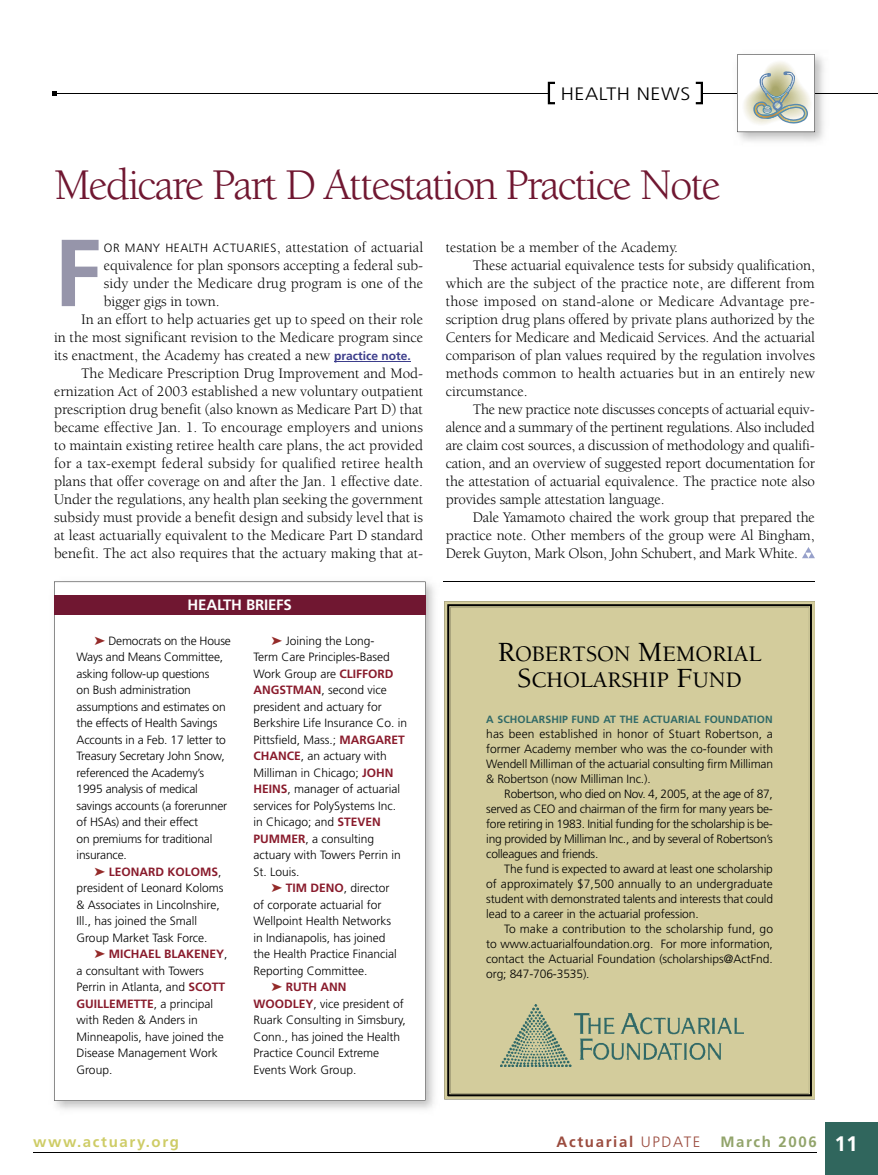
<style>
.page{position:relative;width:878px;height:1175px;background:#fff}
.page>*{position:absolute;margin:0;border:0;box-sizing:border-box;transform-origin:0 0}
.t1{font:700 94.95px "Frutiger LT Std";color:#9695aa}
.t2{font:45px "Berkeley";letter-spacing:-.045em;color:#701731}
.t3{font:500 22.8px/25.5px "Berkeley";color:#000;text-align:center}
.t4{font:300 18px "Frutiger LT Std";letter-spacing:.03em;color:#000;scale:1.1 1}
.t5{font:15px "Berkeley";letter-spacing:-.005em;color:#000}
.t6{font:15px "Berkeley";letter-spacing:.015em;color:#000}
.t7{font:700 15px "Frutiger LT Std";letter-spacing:.11em;color:#cecc66}
.t8{font:700 15px "Frutiger LT Std";letter-spacing:.11em;color:#9b4c3f}
.t9{font:700 15px "Frutiger LT Std";letter-spacing:-.01em;color:#fff}
.t10{font:700 15px "Frutiger LT Std";letter-spacing:.11em;color:#92a46b}
.t11{font:300 12px/16.5px "Frutiger LT Std";color:#000}
.t12{font:700 12px "Frutiger LT Std";color:#891b2c}
.t13{font:700 10.5px "Frutiger LT Std";letter-spacing:.01em;color:#306967}
.s1{font-family:"Frutiger LT Std";font-weight:300;font-size:12px}
.s2{font-family:"Frutiger LT Std";font-weight:700;font-size:12px;color:#3c3d8b}
.s3{color:#942a29}
.s4{font-weight:700;color:#891b2c}
.s5{font-size:28.5px}
.s6{font-weight:300}
.s7{font-size:21px;color:#fff}
</style>
<div class="page">
<div style="left:825px;top:1122px;width:53px;height:52px;background:#30665d"></div>
<hr style="left:33px;top:1151px;width:783px;height:1px;background:#000">
<hr style="left:334px;top:361px;width:77px;height:1px;background:#3c3d8b">
<svg style="left:802px;top:547px;width:12px;height:11px"></svg>
<img style="left:54px;top:581px;width:380px;height:529px">
<svg style="left:54px;top:581px;width:371px;height:519px"></svg>
<div style="left:54px;top:595px;width:371px;height:20px;background:#701731"></div>
<hr style="left:54px;top:93px;width:824px;height:1px;background:#000">
<svg style="left:52px;top:91px;width:4px;height:4px"></svg>
<img style="left:737px;top:54px;width:87px;height:88px">
<svg style="left:737px;top:54px;width:77px;height:78px"></svg>
<div style="left:550px;top:85px;width:150px;height:17px;background:#fff"></div>
<svg style="left:548px;top:82px;width:7px;height:22px"></svg>
<svg style="left:695px;top:82px;width:8px;height:22px"></svg>
<svg style="left:444px;top:601px;width:370px;height:498px;background:#7b775b"></svg>
<svg style="left:449px;top:606px;width:360px;height:488px;background:#cdc697"></svg>
<hr style="left:443px;top:581px;width:371px;height:1px;background:#000">
<img style="left:501px;top:1004px;width:242px;height:62px">
<h3 class="t4" style="left:560px;top:84px;width:119px">HEALTH NEWS</h3>
<h2 class="t2" style="left:54px;top:161px;width:668px">Medicare Part D Attestation Practice Note</h2>
<h1 class="t1" style="left:54px;top:217px;width:49px">F</h1>
<p class="t5" style="left:104px;top:239px;width:321px"><span class="s1">OR MANY HEALTH ACTUARIES</span>, attestation of actuarial</p>
<p class="t5" style="left:104px;top:257px;width:321px">equivalence for plan sponsors accepting a federal sub-</p>
<p class="t5" style="left:104px;top:275px;width:321px">sidy under the Medicare drug program is one of the</p>
<p class="t5" style="left:104px;top:293px;width:117px">bigger gigs in town.</p>
<p class="t5" style="left:81px;top:311px;width:343px">In an effort to help actuaries get up to speed on their role</p>
<p class="t5" style="left:54px;top:329px;width:370px">in the most significant revision to the Medicare program since</p>
<p class="t5" style="left:54px;top:347px;width:358px">its enactment, the Academy has created a new <span class="s2">practice note.</span></p>
<p class="t5" style="left:81px;top:365px;width:344px">The Medicare Prescription Drug Improvement and Mod-</p>
<p class="t5" style="left:54px;top:383px;width:370px">ernization Act of 2003 established a new voluntary outpatient</p>
<p class="t5" style="left:54px;top:401px;width:370px">prescription drug benefit (also known as Medicare Part D) that</p>
<p class="t5" style="left:54px;top:419px;width:370px">became effective Jan. 1. To encourage employers and unions</p>
<p class="t5" style="left:54px;top:437px;width:370px">to maintain existing retiree health care plans, the act provided</p>
<p class="t5" style="left:54px;top:455px;width:370px">for a tax-exempt federal subsidy for qualified retiree health</p>
<p class="t5" style="left:54px;top:473px;width:370px">plans that offer coverage on and after the Jan. 1 effective date.</p>
<p class="t5" style="left:54px;top:491px;width:371px">Under the regulations, any health plan seeking the government</p>
<p class="t5" style="left:54px;top:509px;width:370px">subsidy must provide a benefit design and subsidy level that is</p>
<p class="t5" style="left:54px;top:527px;width:371px">at least actuarially equivalent to the Medicare Part D standard</p>
<p class="t5" style="left:54px;top:545px;width:371px">benefit. The act also requires that the actuary making that at-</p>
<p class="t9" style="left:187px;top:596px;width:106px">HEALTH BRIEFS</p>
<p class="t11" style="left:76px;top:632px;width:156px;text-indent:18px"><span class="s3">➤</span> Democrats on the House<br>Ways and Means Committee, asking follow-up questions<br>on Bush administration assumptions and estimates on the effects of Health Savings<br>Accounts in a Feb. 17 letter to<br>Treasury Secretary John Snow, referenced the Academy’s<br>1995 analysis of medical savings accounts (a forerunner of HSAs) and their effect<br>on premiums for traditional insurance.</p>
<p class="t11" style="left:76px;top:863px;width:148px;text-indent:18px"><span class="s3">➤</span> <span class="s4">LEONARD KOLOMS</span>, president of Leonard Koloms &amp; Associates in Lincolnshire,<br>Ill., has joined the Small<br>Group Market Task Force.</p>
<p class="t11" style="left:76px;top:946px;width:153px;text-indent:18px"><span class="s3">➤</span> <span class="s4">MICHAEL BLAKENEY</span>, a consultant with Towers<br>Perrin in Atlanta, and <span class="s4">SCOTT<br>GUILLEMETTE</span>, a principal with Reden &amp; Anders in<br>Minneapolis, have joined the<br>Disease Management Work<br>Group.</p>
<p class="t11" style="left:253px;top:632px;width:155px;text-indent:18px"><span class="s3">➤</span> Joining the Long-<br>Term Care Principles-Based<br>Work Group are <span class="s4">CLIFFORD<br>ANGSTMAN</span>, second vice president and actuary for<br>Berkshire Life Insurance Co. in<br>Pittsfield, Mass.; <span class="s4">MARGARET<br>CHANCE</span>, an actuary with<br>Milliman in Chicago; <span class="s4">JOHN<br>HEINS</span>, manager of actuarial services for PolySystems Inc. in Chicago; and <span class="s4">STEVEN<br>PUMMER</span>, a consulting actuary with Towers Perrin in<br>St. Louis.</p>
<p class="t11" style="left:271px;top:880px;width:120px"><span class="s3">➤</span> <span class="s4">TIM DENO</span>, director</p>
<p class="t11" style="left:253px;top:896px;width:129px">of corporate actuarial for</p>
<p class="t11" style="left:253px;top:913px;width:139px">Wellpoint Health Networks</p>
<p class="t11" style="left:253px;top:929px;width:134px">in Indianapolis, has joined</p>
<p class="t11" style="left:253px;top:946px;width:145px">the Health Practice Financial</p>
<p class="t11" style="left:253px;top:962px;width:116px">Reporting Committee.</p>
<p class="t12" style="left:271px;top:980px;width:76px"><span class="s3">➤</span> RUTH ANN</p>
<p class="t11" style="left:253px;top:995px;width:152px"><span class="s4">WOODLEY</span>, vice president of</p>
<p class="t11" style="left:253px;top:1012px;width:154px">Ruark Consulting in Simsbury,</p>
<p class="t11" style="left:253px;top:1028px;width:148px">Conn., has joined the Health</p>
<p class="t11" style="left:253px;top:1045px;width:127px">Practice Council Extreme</p>
<p class="t11" style="left:253px;top:1061px;width:104px">Events Work Group.</p>
<p class="t5" style="left:446px;top:239px;width:234px">testation be a member of the Academy.</p>
<p class="t5" style="left:472px;top:257px;width:344px">These actuarial equivalence tests for subsidy qualification,</p>
<p class="t5" style="left:446px;top:275px;width:370px">which are the subject of the practice note, are different from</p>
<p class="t6" style="left:446px;top:293px;width:370px">those imposed on stand-alone or Medicare Advantage pre-</p>
<p class="t5" style="left:446px;top:311px;width:370px">scription drug plans offered by private plans authorized by the</p>
<p class="t5" style="left:446px;top:329px;width:370px">Centers for Medicare and Medicaid Services. And the actuarial</p>
<p class="t5" style="left:446px;top:347px;width:370px">comparison of plan values required by the regulation involves</p>
<p class="t5" style="left:446px;top:365px;width:371px">methods common to health actuaries but in an entirely new</p>
<p class="t5" style="left:446px;top:383px;width:83px">circumstance.</p>
<p class="t5" style="left:472px;top:401px;width:343px">The new practice note discusses concepts of actuarial equiv-</p>
<p class="t5" style="left:446px;top:419px;width:370px">alence and a summary of the pertinent regulations. Also included</p>
<p class="t5" style="left:446px;top:437px;width:371px">are claim cost sources, a discussion of methodology and qualifi-</p>
<p class="t5" style="left:446px;top:455px;width:371px">cation, and an overview of suggested report documentation for</p>
<p class="t5" style="left:446px;top:473px;width:371px">the attestation of actuarial equivalence. The practice note also</p>
<p class="t5" style="left:446px;top:491px;width:220px">provides sample attestation language.</p>
<p class="t5" style="left:472px;top:509px;width:344px">Dale Yamamoto chaired the work group that prepared the</p>
<p class="t5" style="left:446px;top:527px;width:370px">practice note. Other members of the group were Al Bingham,</p>
<p class="t5" style="left:446px;top:545px;width:354px">Derek Guyton, Mark Olson, John Schubert, and Mark White.</p>
<h3 class="t3" style="left:498px;top:642px;width:265px"><span class="s5">R</span>OBERTSON <span class="s5">M</span>EMORIAL<br><span class="s5">S</span>CHOLARSHIP <span class="s5">F</span>UND</h3>
<p class="t13" style="left:486px;top:713px;width:288px">A SCHOLARSHIP FUND AT THE ACTUARIAL FOUNDATION</p>
<p class="t11" style="left:486px;top:726px;width:288px;line-height:15px;text-align:justify">has been established in honor of Stuart Robertson, a former Academy member who was the co-founder with Wendell Milliman of the actuarial consulting firm Milliman &amp; Robertson (now Milliman Inc.).</p>
<p class="t11" style="left:486px;top:786px;width:288px;line-height:15px;text-align:justify;text-indent:18px">Robertson, who died on Nov. 4, 2005, at the age of 87, served as CEO and chairman of the firm for many years be&shy;fore retiring in 1983. Initial funding for the scholarship is be&shy;ing provided by Milliman Inc., and by several of Robertson’s colleagues and friends.</p>
<p class="t11" style="left:486px;top:861px;width:288px;line-height:15px;text-align:justify;text-indent:18px">The fund is expected to award at least one scholarship of approximately $7,500 annually to an undergraduate student with demonstrated talents and interests that could lead to a career in the actuarial profession.</p>
<p class="t11" style="left:486px;top:921px;width:288px;line-height:15px;text-align:justify;text-indent:18px">To make a contribution to the scholarship fund, go to www.actuarialfoundation.org. For more information, contact the Actuarial Foundation (scholarships@ActFnd. org; 847-706-3535).</p>
<p class="t7" style="left:33px;top:1133px;width:147px">www.actuary.org</p>
<p class="t8" style="left:556px;top:1133px;width:145px">Actuarial <span class="s6">UPDATE</span></p>
<p class="t10" style="left:720px;top:1133px;width:139px">March 2006 <span class="s7">11</span></p>
</div>
